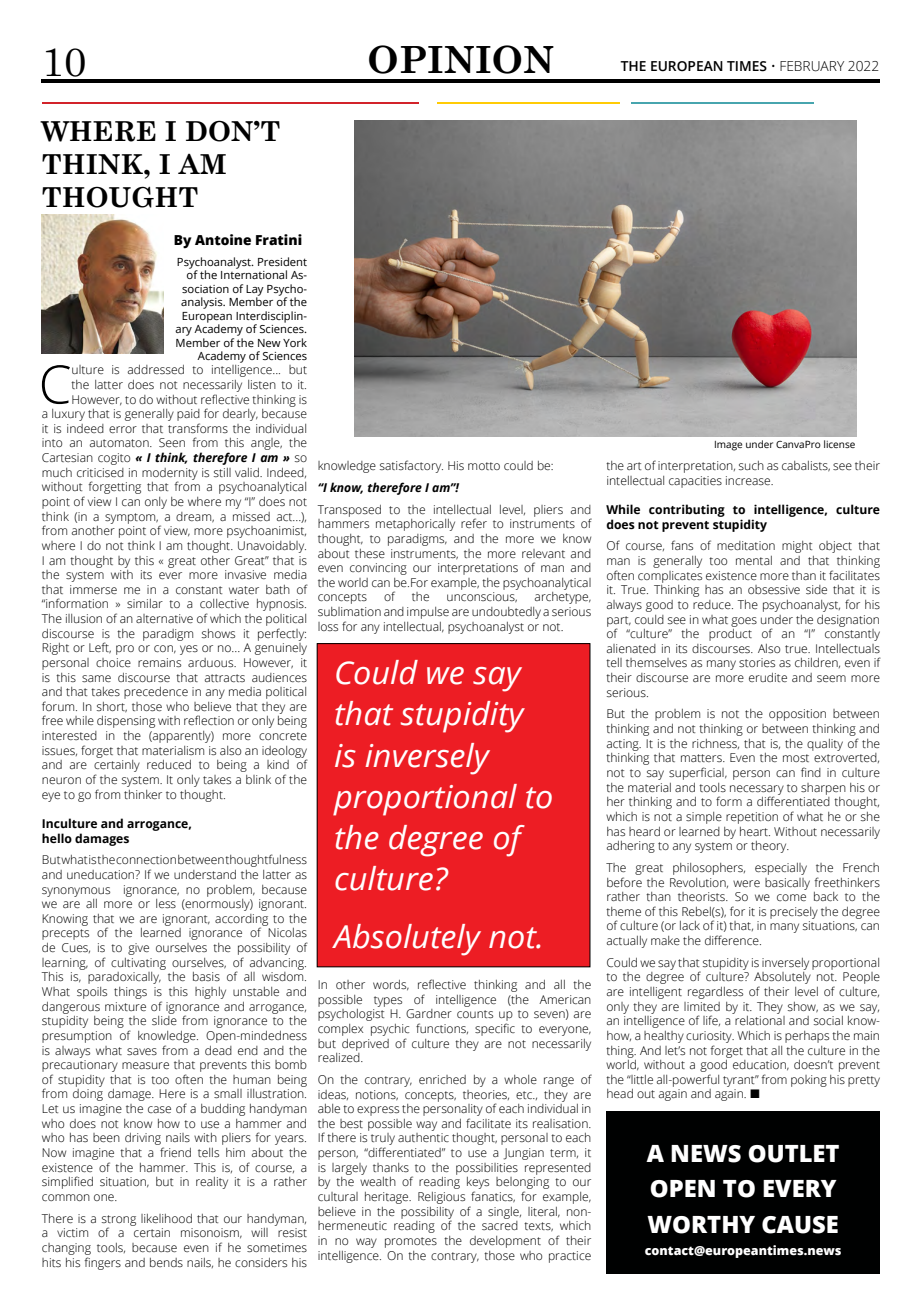
<style>
.page{position:relative;width:922px;height:1312px;background:#fff}
.page>*{position:absolute;margin:0;border:0;box-sizing:border-box;transform-origin:0 0}
.t1{font:300 53.12px "Open Sans";color:#000}
.t2{font:40px "Century Schoolbook";color:#000}
.t3{font:700 37.5px "Century Schoolbook";color:#000}
.t4{font:italic 31.5px/41.2px "Open Sans";color:#fff}
.t5{font:700 27.5px/33px "Century Schoolbook";color:#000}
.t6{font:800 23.75px/35.6px "Open Sans";color:#fff}
.t7{font:600 13.75px "Open Sans";color:#000}
.t8{font:800 13.75px "Open Sans";color:#000}
.t9{font:800 12.5px "Open Sans";color:#fff}
.t10{font:300 12.12px/14.6px "Open Sans";color:#000;text-align:justify}
.t11{font:700 12.12px/14.6px "Open Sans";color:#000}
.t12{font:italic 700 12.12px "Open Sans";color:#000}
.t13{font:11.25px/13.5px "Open Sans";color:#000;text-align:right}
.t14{font:10px "Open Sans";color:#000}
.s1{font-weight:300}
.s2{font-weight:300;font-style:normal}
</style>
<div class="page">
<hr style="left:42px;top:79px;width:837px;height:3px;background:#000">
<hr style="left:42px;top:102px;width:376px;height:2px;background:#d2232a">
<hr style="left:437px;top:102px;width:182px;height:2px;background:#ffcb05">
<hr style="left:631px;top:102px;width:182px;height:2px;background:#47a5ae">
<div style="left:317px;top:643px;width:273px;height:323px;background:#ed1d24"></div>
<img style="left:354px;top:120px;width:502px;height:316px">
<img style="left:42px;top:215px;width:122px;height:138px">
<div style="left:606px;top:1110px;width:273px;height:162px;background:#000101"></div>
<h2 class="t2" style="left:42px;top:28px;width:46px">10</h2>
<h3 class="t3" style="left:367px;top:31px;width:188px">OPINION</h3>
<p class="t7" style="left:620px;top:57px;width:260px">THE EUROPEAN TIMES <span class="s1">• FEBRUARY 2022</span></p>
<h3 class="t5" style="left:42px;top:113px;width:240px">WHERE I DON’T<br>THINK, I AM<br>THOUGHT</h3>
<p class="t8" style="left:174px;top:229px;width:130px">By Antoine Fratini</p>
<p class="t13" style="left:175px;top:254px;width:133px">Psychoanalyst. President of the International As&shy;sociation of Lay Psycho&shy;analysis. Member of the<br>European Interdisciplin&shy;ary Academy of Sciences.<br>Member of the New York<br>Academy of Sciences</p>
<h1 class="t1" style="left:39px;top:348px;width:34px">C</h1>
<p class="t10" style="left:72px;top:362px;width:237px">ulture is addressed to intelligence... but</p>
<p class="t10" style="left:72px;top:377px;width:237px">the latter does not necessarily listen to it.</p>
<p class="t10" style="left:72px;top:391px;width:237px">However, to do without reflective thinking is</p>
<p class="t10" style="left:42px;top:406px;width:267px">a luxury that is generally paid for dearly, because</p>
<p class="t10" style="left:42px;top:420px;width:267px">it is indeed error that transforms the individual</p>
<p class="t10" style="left:42px;top:435px;width:267px">into an automaton. Seen from this angle, the</p>
<p class="t12" style="left:42px;top:449px;width:267px"><span class="s2">Cartesian cogito</span> « I think, therefore I am » <span class="s2">so</span></p>
<p class="t10" style="left:42px;top:464px;width:267px">much criticised in modernity is still valid. Indeed,</p>
<p class="t10" style="left:42px;top:479px;width:267px">without forgetting that from a psychoanalytical</p>
<p class="t10" style="left:42px;top:494px;width:267px">point of view I can only be where my “I” does not</p>
<p class="t10" style="left:42px;top:508px;width:267px">think (in a symptom, a dream, a missed act...),</p>
<p class="t10" style="left:42px;top:523px;width:267px">from another point of view, more psychoanimist,</p>
<p class="t10" style="left:42px;top:537px;width:267px">where I do not think I am thought. Unavoidably.</p>
<p class="t10" style="left:42px;top:552px;width:267px">I am thought by this « great other Great” that is</p>
<p class="t10" style="left:42px;top:567px;width:267px">the system with its ever more invasive media</p>
<p class="t10" style="left:42px;top:581px;width:267px">that immerse me in a constant water bath of</p>
<p class="t10" style="left:42px;top:596px;width:267px">“information » similar to a collective hypnosis.</p>
<p class="t10" style="left:42px;top:611px;width:267px">The illusion of an alternative of which the political</p>
<p class="t10" style="left:42px;top:625px;width:267px">discourse is the paradigm shows it perfectly:</p>
<p class="t10" style="left:42px;top:640px;width:267px">Right or Left, pro or con, yes or no... A genuinely</p>
<p class="t10" style="left:42px;top:654px;width:267px">personal choice remains arduous. However, it</p>
<p class="t10" style="left:42px;top:669px;width:267px">is this same discourse that attracts audiences</p>
<p class="t10" style="left:42px;top:684px;width:267px">and that takes precedence in any media political</p>
<p class="t10" style="left:42px;top:698px;width:267px">forum. In short, those who believe that they are</p>
<p class="t10" style="left:42px;top:713px;width:267px">free while dispensing with reflection or only being</p>
<p class="t10" style="left:42px;top:728px;width:267px">interested in the (apparently) more concrete</p>
<p class="t10" style="left:42px;top:742px;width:267px">issues, forget that materialism is also an ideology</p>
<p class="t10" style="left:42px;top:757px;width:267px">and are certainly reduced to being a kind of</p>
<p class="t10" style="left:42px;top:771px;width:267px">neuron of the system. It only takes a blink of the</p>
<p class="t10" style="left:42px;top:786px;width:186px">eye to go from thinker to thought.</p>
<p class="t11" style="left:42px;top:815px;width:151px">Inculture and arrogance, hello damages</p>
<p class="t10" style="left:42px;top:852px;width:267px">But what is the connection between thoughtfulness and uneducation? If we understand the latter as synonymous ignorance, no problem, because we are all more or less (enormously) ignorant.<br>Knowing that we are ignorant, according to the precepts of the learned ignorance of Nicolas de Cues, is to give ourselves the possibility of learning, of cultivating ourselves, of advancing.<br>This is, paradoxically, the basis of all wisdom.<br>What spoils things is this highly unstable and dangerous mixture of ignorance and arrogance, stupidity being the slide from ignorance to the presumption of knowledge. Open-mindedness is always what saves from a dead end and the precautionary measure that prevents this bomb of stupidity that is too often the human being from doing damage. Here is a small illustration.<br>Let us imagine the case of a budding handyman who does not know how to use a hammer and who has been driving nails with pliers for years.<br>Now imagine that a friend tells him about the existence of the hammer. This is, of course, a simplified situation, but in reality it is a rather common one.</p>
<p class="t10" style="left:42px;top:1210px;width:267px">There is a strong likelihood that our handyman, a victim of a certain misonoism, will resist changing tools, because even if he sometimes hits his fingers and bends nails, he considers his</p>
<p class="t10" style="left:318px;top:458px;width:237px">knowledge satisfactory. His motto could be:</p>
<p class="t12" style="left:318px;top:479px;width:143px">“I know, therefore I am”!</p>
<p class="t10" style="left:318px;top:501px;width:275px">Transposed to the intellectual level, pliers and hammers metaphorically refer to instruments of thought, to paradigms, and the more we know about these instruments, the more relevant and even convincing our interpretations of man and the world can be.For example, the psychoanalytical concepts</p>
<p class="t10" style="left:384px;top:589px;width:12px">of</p>
<p class="t10" style="left:411px;top:589px;width:19px">the</p>
<p class="t10" style="left:446px;top:589px;width:72px">unconscious,</p>
<p class="t10" style="left:318px;top:589px;width:275px;text-indent:217px">archetype, sublimation and impulse are undoubtedly a serious loss for any intellectual, psychoanalyst or not.</p>
<h3 class="t4" style="left:334px;top:651px;width:221px">Could we say that stupidity is inversely proportional to the degree of culture?</h3>
<h3 class="t4" style="left:334px;top:914px;width:211px">Absolutely not.</h3>
<p class="t10" style="left:318px;top:976px;width:275px">In other words, reflective thinking and all the possible types of intelligence (the American psychologist H. Gardner counts up to seven) are complex psychic functions, specific to everyone, but deprived of culture they are not necessarily realized.</p>
<p class="t10" style="left:318px;top:1071px;width:275px">On the contrary, enriched by a whole range of ideas, notions, concepts, theories, etc., they are able to express the personality of each individual in the best possible way and facilitate its realisation.<br>If there is truly authentic thought, personal to each person, “differentiated” to use a Jungian term, it is largely thanks to the possibilities represented by the wealth of reading keys belonging to our cultural heritage. Religious fanatics, for example, believe in the possibility of a single, literal, non&shy;hermeneutic reading of the sacred texts, which in no way promotes the development of their intelligence. On the contrary, those who practice</p>
<p class="t14" style="left:713px;top:437px;width:143px">Image under CanvaPro license</p>
<p class="t10" style="left:606px;top:458px;width:275px">the art of interpretation, such as cabalists, see their intellectual capacities increase.</p>
<p class="t11" style="left:606px;top:502px;width:275px">While contributing to intelligence, culture does not prevent stupidity</p>
<p class="t10" style="left:606px;top:538px;width:275px">Of course, fans of meditation might object that man is generally too mental and that thinking often complicates existence more than it facilitates it. True. Thinking has an obsessive side that it is always good to reduce. The psychoanalyst, for his part, could see in what goes under the designation of “culture” the product of an “I” constantly alienated in its discourses. Also true. Intellectuals tell themselves as many stories as children, even if their discourse are more erudite and seem more serious.</p>
<p class="t10" style="left:606px;top:706px;width:275px">But the problem is not the opposition between thinking and not thinking or between thinking and acting. It is the richness, that is, the quality of the thinking that matters. Even the most extroverted, not to say superficial, person can find in culture the material and tools necessary to sharpen his or her thinking and to form a differentiated thought, which is not a simple repetition of what he or she has heard or learned by heart. Without necessarily adhering to any system or theory.</p>
<p class="t10" style="left:606px;top:859px;width:275px">The great philosophers, especially the French before the Revolution, were basically freethinkers rather than theorists. So we come back to the theme of this Rebel(s), for it is precisely the degree of culture (or lack of it) that, in many situations, can actually make the difference.</p>
<p class="t10" style="left:606px;top:954px;width:275px">Could we say that stupidity is inversely proportional to the degree of culture? Absolutely not. People are intelligent regardless of their level of culture, only they are limited by it. They show, as we say, an intelligence of life, a relational and social know&shy;how, a healthy curiosity. Which is perhaps the main thing. And let’s not forget that all the culture in the world, without a good education, doesn’t prevent the “little all-powerful tyrant” from poking his pretty head out again and again. ■</p>
<h3 class="t6" style="left:646px;top:1133px;width:194px">A NEWS OUTLET<br>OPEN TO EVERY<br>WORTHY CAUSE</h3>
<p class="t9" style="left:644px;top:1240px;width:198px">contact@europeantimes.news</p>
</div>
